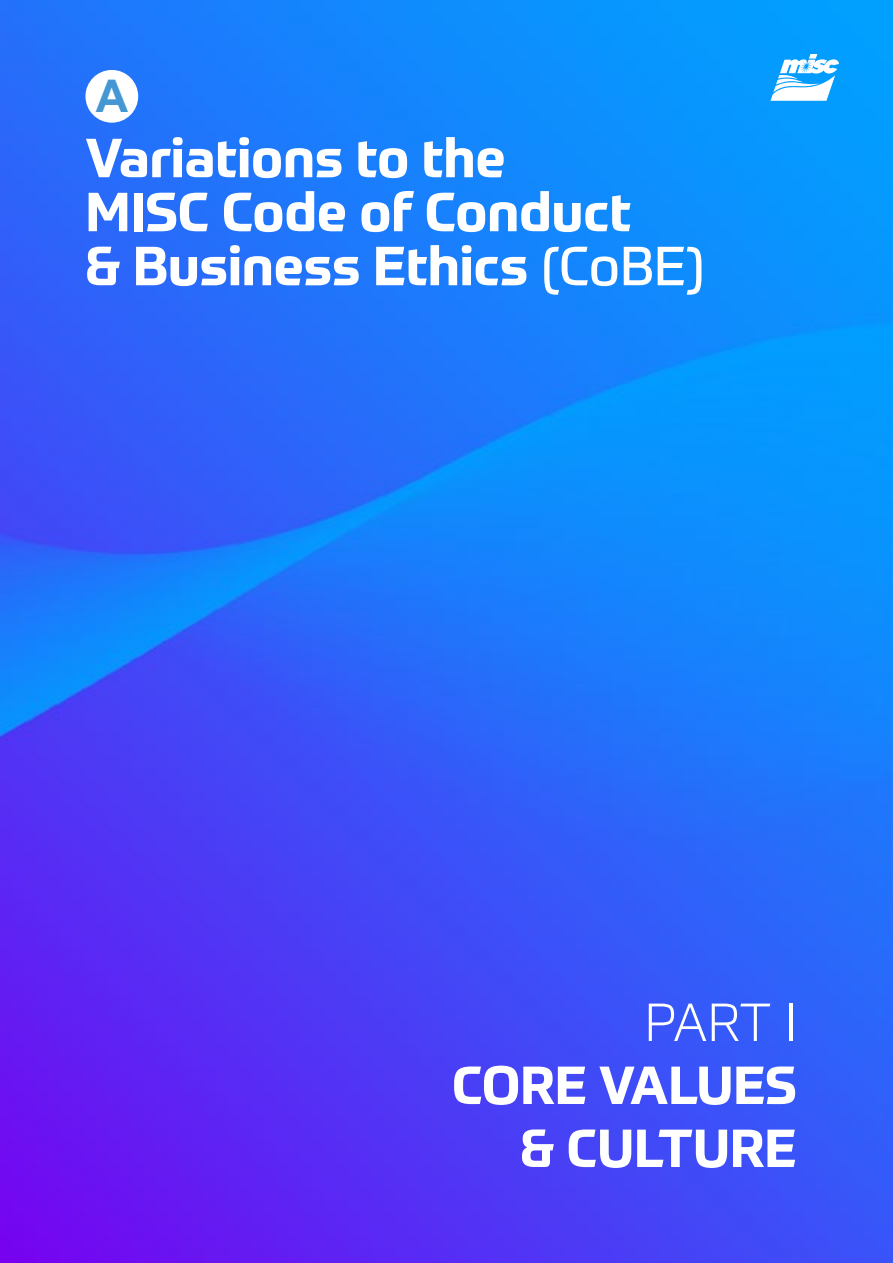
<style>
.page{position:relative;width:893px;height:1263px;background:#fff}
.page>*{position:absolute;margin:0;border:0;box-sizing:border-box;transform-origin:0 0}
.t1{font:700 54px/54px "Prometo";color:#fff}
.t2{font:700 52.5px/63px "Prometo";color:#fff;text-align:right}
.t3{font:300 52.5px "Prometo";color:#fff}
.t4{font:700 45px "Arial";color:#4497d3}
.s1{font-weight:400}
</style>
<div class="page">
<img style="left:0;top:0;width:893px;height:1263px">
<svg style="left:770px;top:54px;width:69px;height:47px"></svg>
<div style="left:85px;top:70px;width:53px;height:53px;background:#fff;border-radius:50%"></div>
<p class="t4" style="left:96px;top:65px;width:34px">A</p>
<p class="t1" style="left:85px;top:131px;width:621px">Variations to the<br>MISC Code of Conduct<br>&amp; Business Ethics <span class="s1">(CoBE)</span></p>
<p class="t3" style="left:644px;top:991px;width:153px">PART I</p>
<p class="t2" style="left:452px;top:1053px;width:346px">CORE VALUES &amp; CULTURE</p>
</div>
